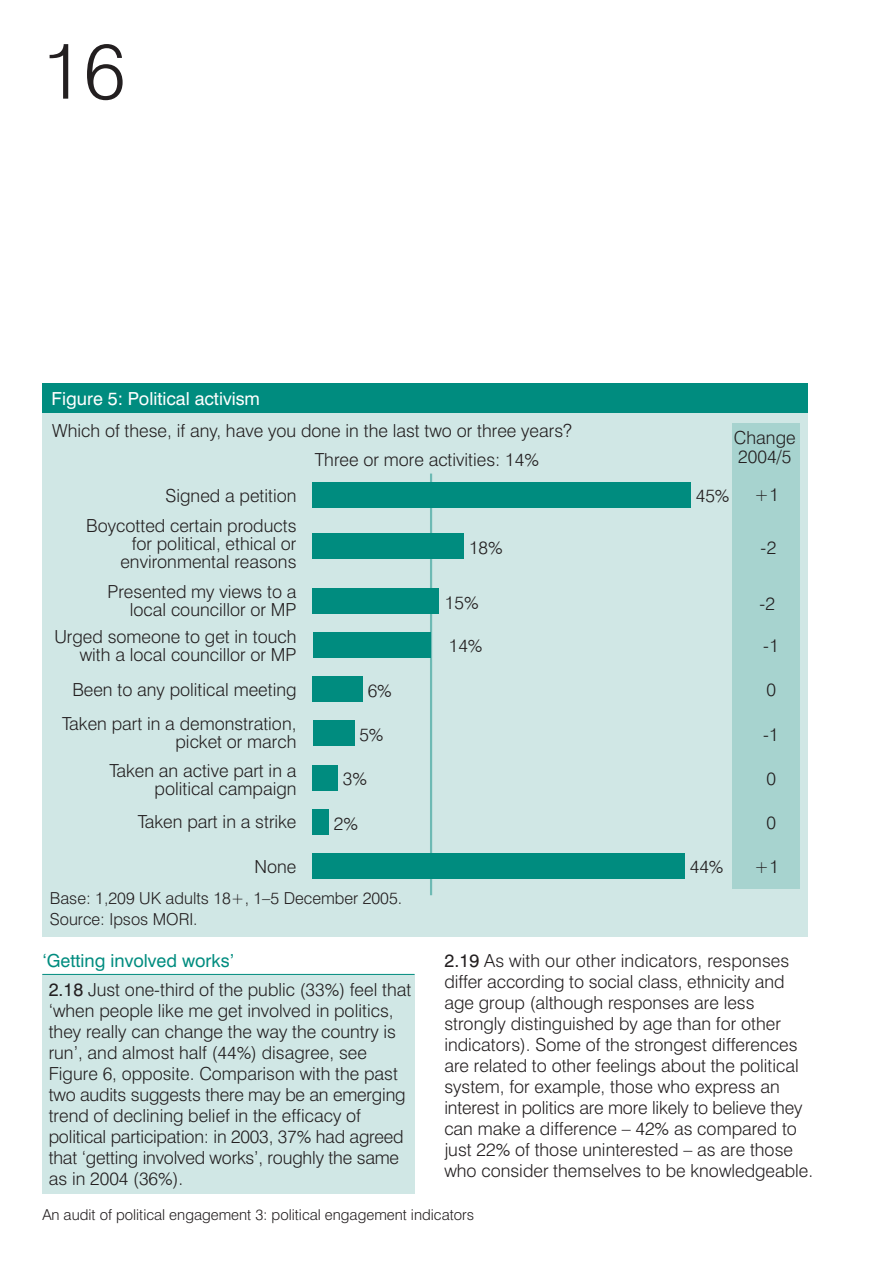
<style>
.page{position:relative;width:893px;height:1263px;background:#fff}
.page>*{position:absolute;margin:0;border:0;box-sizing:border-box;transform-origin:0 0}
.t1{font:300 78px "Swiss 721 BT";color:#231f20}
.t2{font:300 18px/21px "Swiss 721 BT";color:#231f20;text-align:right}
.t3{font:18px "Swiss 721 BT";color:#fff}
.t4{font:300 16.5px/21px "Swiss 721 BT";color:#231f20}
.t5{font:300 15px "Swiss 721 BT";color:#231f20}
.s1{font-weight:400;color:#008c7f}
.s2{font-weight:400}
</style>
<div class="page">
<div style="left:42px;top:975px;width:372px;height:219px;background:#d0e7e5"></div>
<hr style="left:42px;top:974px;width:372px;height:1px;background:#008c7f">
<div style="left:42px;top:383px;width:766px;height:553px;background:#d0e7e5"></div>
<div style="left:731px;top:423px;width:68px;height:465px;background:#a7d3cf"></div>
<hr style="left:430px;top:475px;width:2px;height:419px;background:#6ebab4">
<div style="left:312px;top:482px;width:379px;height:25px;background:#008c7f"></div>
<div style="left:312px;top:533px;width:152px;height:26px;background:#008c7f"></div>
<div style="left:312px;top:588px;width:126px;height:25px;background:#008c7f"></div>
<div style="left:312px;top:632px;width:118px;height:26px;background:#008c7f"></div>
<div style="left:312px;top:676px;width:51px;height:26px;background:#008c7f"></div>
<div style="left:312px;top:721px;width:42px;height:25px;background:#008c7f"></div>
<div style="left:312px;top:765px;width:26px;height:26px;background:#008c7f"></div>
<div style="left:312px;top:809px;width:17px;height:26px;background:#008c7f"></div>
<div style="left:312px;top:853px;width:373px;height:26px;background:#008c7f"></div>
<div style="left:42px;top:383px;width:766px;height:30px;background:#008c7f"></div>
<h1 class="t1" style="left:42px;top:40px;width:85px">16</h1>
<p class="t3" style="left:52px;top:391px;width:210px">Figure 5: Political activism</p>
<p class="t2" style="left:52px;top:422px;width:521px">Which of these, if any, have you done in the last two or three years?</p>
<p class="t2" style="left:734px;top:428px;width:63px">Change</p>
<p class="t2" style="left:315px;top:451px;width:226px">Three or more activities: 14%</p>
<p class="t2" style="left:738px;top:439px;width:55px;line-height:38px;text-align:center">2004/5 +1</p>
<p class="t2" style="left:165px;top:487px;width:132px">Signed a petition</p>
<p class="t2" style="left:695px;top:486px;width:35px">45%</p>
<p class="t2" style="left:86px;top:518px;width:212px;line-height:18px">Boycotted certain products for political, ethical or environmental reasons</p>
<p class="t2" style="left:107px;top:584px;width:190px;line-height:18px">Presented my views to a local councillor or MP</p>
<p class="t2" style="left:469px;top:538px;width:35px">18%</p>
<p class="t2" style="left:760px;top:539px;width:17px">-2</p>
<p class="t2" style="left:445px;top:594px;width:35px">15%</p>
<p class="t2" style="left:449px;top:637px;width:35px">14%</p>
<p class="t2" style="left:759px;top:595px;width:17px">-2</p>
<p class="t2" style="left:763px;top:636px;width:17px">-1</p>
<p class="t2" style="left:766px;top:681px;width:11px">0</p>
<p class="t2" style="left:763px;top:726px;width:17px">-1</p>
<p class="t2" style="left:766px;top:769px;width:11px">0</p>
<p class="t2" style="left:766px;top:814px;width:11px">0</p>
<p class="t2" style="left:754px;top:858px;width:26px">+1</p>
<p class="t2" style="left:54px;top:629px;width:244px;line-height:18px">Urged someone to get in touch with a local councillor or MP</p>
<p class="t2" style="left:62px;top:674px;width:236px;line-height:34px;text-align:center">Been to any political meeting<br>Taken part in a demonstration,</p>
<p class="t2" style="left:109px;top:728px;width:188px;line-height:29.8px">picket or march<br>Taken an active part in a</p>
<p class="t2" style="left:138px;top:774px;width:160px;line-height:33px">political campaign<br>Taken part in a strike</p>
<p class="t2" style="left:368px;top:682px;width:26px">6%</p>
<p class="t2" style="left:359px;top:725px;width:26px">5%</p>
<p class="t2" style="left:343px;top:770px;width:26px">3%</p>
<p class="t2" style="left:334px;top:814px;width:26px">2%</p>
<p class="t2" style="left:254px;top:857px;width:43px">None</p>
<p class="t2" style="left:689px;top:858px;width:35px">44%</p>
<p class="t4" style="left:50px;top:889px;width:354px">Base: 1,209 UK adults 18+, 1–5 December 2005.<br>Source: Ipsos MORI.</p>
<p class="t2" style="left:49px;top:947px;width:364px;line-height:29.5px;text-align:left;text-indent:-6px"><span class="s1">‘Getting involved works’<br></span><span class="s2">2.18</span> Just one-third of the public (33%) feel that</p>
<p class="t2" style="left:49px;top:1002px;width:358px;text-align:left">‘when people like me get involved in politics, they really can change the way the country is run’, and almost half (44%) disagree, see Figure 6, opposite. Comparison with the past two audits suggests there may be an emerging trend of declining belief in the efficacy of political participation: in 2003, 37% had agreed that ‘getting involved works’, roughly the same as in 2004 (36%).</p>
<p class="t2" style="left:444px;top:951px;width:370px;text-align:left"><span class="s2">2.19</span> As with our other indicators, responses differ according to social class, ethnicity and age group (although responses are less strongly distinguished by age than for other indicators). Some of the strongest differences are related to other feelings about the political system, for example, those who express an interest in politics are more likely to believe they can make a difference – 42% as compared to just 22% of those uninterested – as are those who consider themselves to be knowledgeable.</p>
<p class="t5" style="left:42px;top:1209px;width:433px">An audit of political engagement 3: political engagement indicators</p>
</div>
